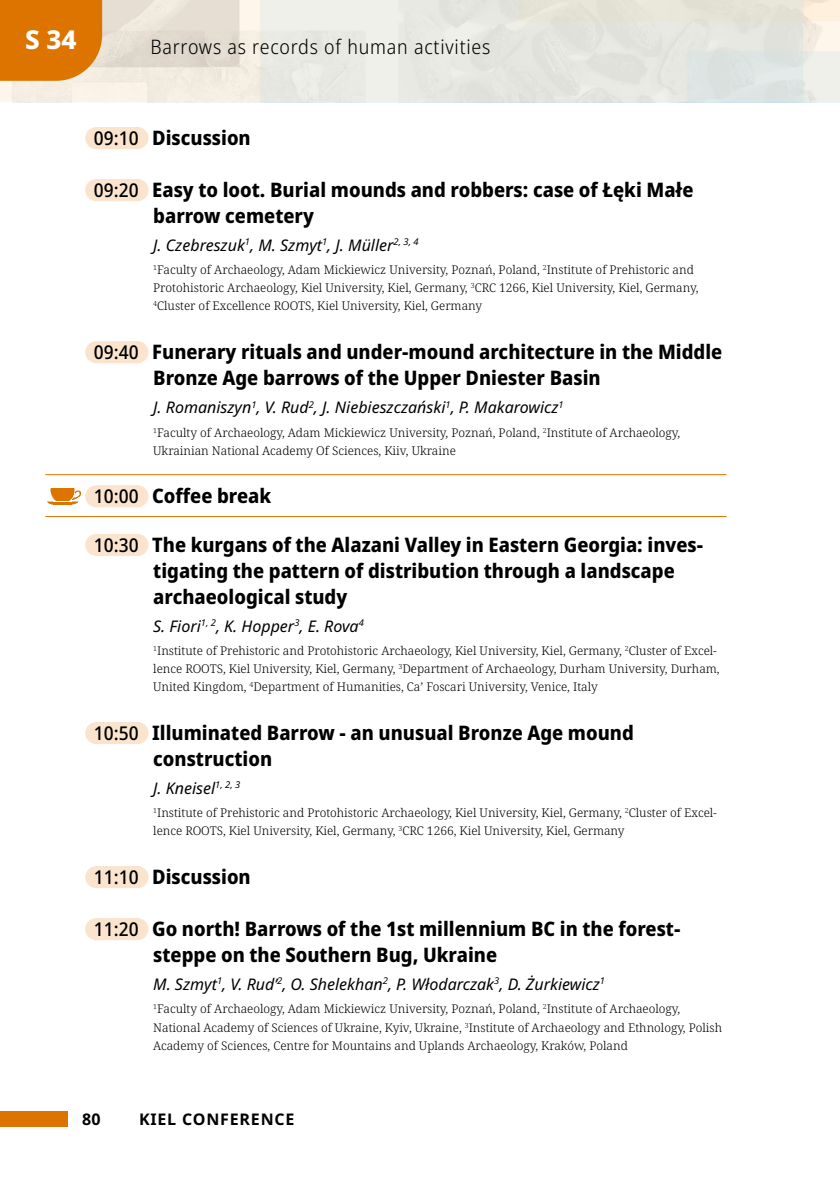
<style>
.page{position:relative;width:840px;height:1191px;background:#fff}
.page>*{position:absolute;margin:0;border:0;box-sizing:border-box;transform-origin:0 0}
.t1{font:800 26px "Noto Sans";color:#fff}
.t2{font:800 semi-condensed 20px/26px "Noto Sans";color:#000}
.t3{font:300 semi-condensed 20px "Noto Sans";letter-spacing:.04em;color:#000}
.t4{font:italic 16px "Noto Sans";color:#000}
.t5{font:700 16px "Noto Sans";letter-spacing:.05em;color:#000}
.t6{font:300 12px/18px "Noto Serif";color:#000}
.s1{font-weight:500;font-size:19px}
</style>
<div class="page">
<div style="left:0;top:1111px;width:68px;height:15px;background:#dd7400"></div>
<svg style="left:0;top:0;width:839px;height:102px;background:#e7e6de"></svg>
<div style="left:0;top:0;width:102px;height:81px;background:#dd7400"></div>
<div style="left:96px;top:127px;width:40px;height:22px;background:#fae4ce"></div>
<svg style="left:136px;top:127px;width:1px;height:22px"></svg>
<div style="left:96px;top:179px;width:40px;height:22px;background:#fae4ce"></div>
<svg style="left:136px;top:179px;width:1px;height:22px"></svg>
<div style="left:96px;top:341px;width:40px;height:22px;background:#fae4ce"></div>
<svg style="left:136px;top:341px;width:1px;height:22px"></svg>
<hr style="left:45px;top:474px;width:681px;height:1px;background:#dd7400">
<hr style="left:45px;top:516px;width:681px;height:1px;background:#dd7400">
<div style="left:96px;top:485px;width:40px;height:22px;background:#fae4ce"></div>
<svg style="left:116px;top:485px;width:21px;height:22px"></svg>
<div style="left:96px;top:534px;width:40px;height:22px;background:#fae4ce"></div>
<svg style="left:136px;top:534px;width:1px;height:22px"></svg>
<div style="left:96px;top:722px;width:40px;height:22px;background:#fae4ce"></div>
<svg style="left:136px;top:722px;width:1px;height:22px"></svg>
<div style="left:96px;top:866px;width:40px;height:22px;background:#fae4ce"></div>
<svg style="left:136px;top:866px;width:1px;height:22px"></svg>
<div style="left:96px;top:918px;width:40px;height:22px;background:#fae4ce"></div>
<svg style="left:136px;top:918px;width:1px;height:22px"></svg>
<img style="left:48px;top:488px;width:32px;height:16px">
<h1 class="t1" style="left:25px;top:20px;width:53px">S 34</h1>
<h2 class="t3" style="left:150px;top:33px;width:341px">Barrows as records of human activities</h2>
<h2 class="t2" style="left:94px;top:125px;width:158px"><span class="s1">09:10</span> Discussion</h2>
<h2 class="t2" style="left:153px;top:177px;width:541px;text-indent:-59px"><span class="s1">09:20</span> Easy to loot. Burial mounds and robbers: case of Łęki Małe barrow cemetery</h2>
<h3 class="t4" style="left:153px;top:233px;width:267px">J. Czebreszuk<sup>1</sup>, M. Szmyt<sup>1</sup>, J. Müller<sup>2,</sup> <sup>3,</sup> <sup>4</sup></h3>
<p class="t6" style="left:153px;top:261px;width:546px"><sup>1</sup>Faculty of Archaeology, Adam Mickiewicz University, Poznań, Poland, <sup>2</sup>Institute of Prehistoric and<br>Protohistoric Archaeology, Kiel University, Kiel, Germany, <sup>3</sup>CRC 1266, Kiel University, Kiel, Germany,<br><sup>4</sup>Cluster of Excellence ROOTS, Kiel University, Kiel, Germany</p>
<h2 class="t2" style="left:153px;top:339px;width:570px;text-indent:-59px"><span class="s1">09:40</span> Funerary rituals and under-mound architecture in the Middle<br>Bronze Age barrows of the Upper Dniester Basin</h2>
<h3 class="t4" style="left:153px;top:395px;width:412px">J. Romaniszyn<sup>1</sup>, V. Rud<sup>2</sup>, J. Niebieszczański<sup>1</sup>, P. Makarowicz<sup>1</sup></h3>
<p class="t6" style="left:153px;top:424px;width:528px"><sup>1</sup>Faculty of Archaeology, Adam Mickiewicz University, Poznań, Poland, <sup>2</sup>Institute of Archaeology,<br>Ukrainian National Academy Of Sciences, Kiiv, Ukraine</p>
<h2 class="t2" style="left:94px;top:483px;width:179px"><span class="s1">10:00</span> Coffee break</h2>
<h2 class="t2" style="left:153px;top:532px;width:551px;text-indent:-59px"><span class="s1">10:30</span> The kurgans of the Alazani Valley in Eastern Georgia: inves&shy;tigating the pattern of distribution through a landscape archaeological study</h2>
<h3 class="t4" style="left:153px;top:614px;width:212px">S. Fiori<sup>1,</sup> <sup>2</sup>, K. Hopper<sup>3</sup>, E. Rova<sup>4</sup></h3>
<p class="t6" style="left:153px;top:642px;width:567px"><sup>1</sup>Institute of Prehistoric and Protohistoric Archaeology, Kiel University, Kiel, Germany, <sup>2</sup>Cluster of Excel&shy;lence ROOTS, Kiel University, Kiel, Germany, <sup>3</sup>Department of Archaeology, Durham University, Durham,<br>United Kingdom, <sup>4</sup>Department of Humanities, Ca’ Foscari University, Venice, Italy</p>
<h2 class="t2" style="left:153px;top:720px;width:482px;text-indent:-59px"><span class="s1">10:50</span> Illuminated Barrow - an unusual Bronze Age mound construction</h2>
<h3 class="t4" style="left:153px;top:776px;width:89px">J. Kneisel<sup>1,</sup> <sup>2,</sup> <sup>3</sup></h3>
<p class="t6" style="left:153px;top:804px;width:565px"><sup>1</sup>Institute of Prehistoric and Protohistoric Archaeology, Kiel University, Kiel, Germany, <sup>2</sup>Cluster of Excel&shy;lence ROOTS, Kiel University, Kiel, Germany, <sup>3</sup>CRC 1266, Kiel University, Kiel, Germany</p>
<h2 class="t2" style="left:94px;top:864px;width:158px"><span class="s1">11:10</span> Discussion</h2>
<h2 class="t2" style="left:153px;top:916px;width:528px;text-indent:-59px"><span class="s1">11:20</span> Go north! Barrows of the 1st millennium BC in the forest&shy;steppe on the Southern Bug, Ukraine</h2>
<h3 class="t4" style="left:153px;top:972px;width:453px">M. Szmyt<sup>1</sup>, V. Rud’<sup>2</sup>, O. Shelekhan<sup>2</sup>, P. Włodarczak<sup>3</sup>, D. Żurkiewicz<sup>1</sup></h3>
<p class="t6" style="left:153px;top:1000px;width:570px"><sup>1</sup>Faculty of Archaeology, Adam Mickiewicz University, Poznań, Poland, <sup>2</sup>Institute of Archaeology,<br>National Academy of Sciences of Ukraine, Kyiv, Ukraine, <sup>3</sup>Institute of Archaeology and Ethnology, Polish<br>Academy of Sciences, Centre for Mountains and Uplands Archaeology, Kraków, Poland</p>
<h3 class="t5" style="left:82px;top:1107px;width:20px">80</h3>
<h3 class="t5" style="left:139px;top:1107px;width:157px">KIEL CONFERENCE</h3>
</div>
